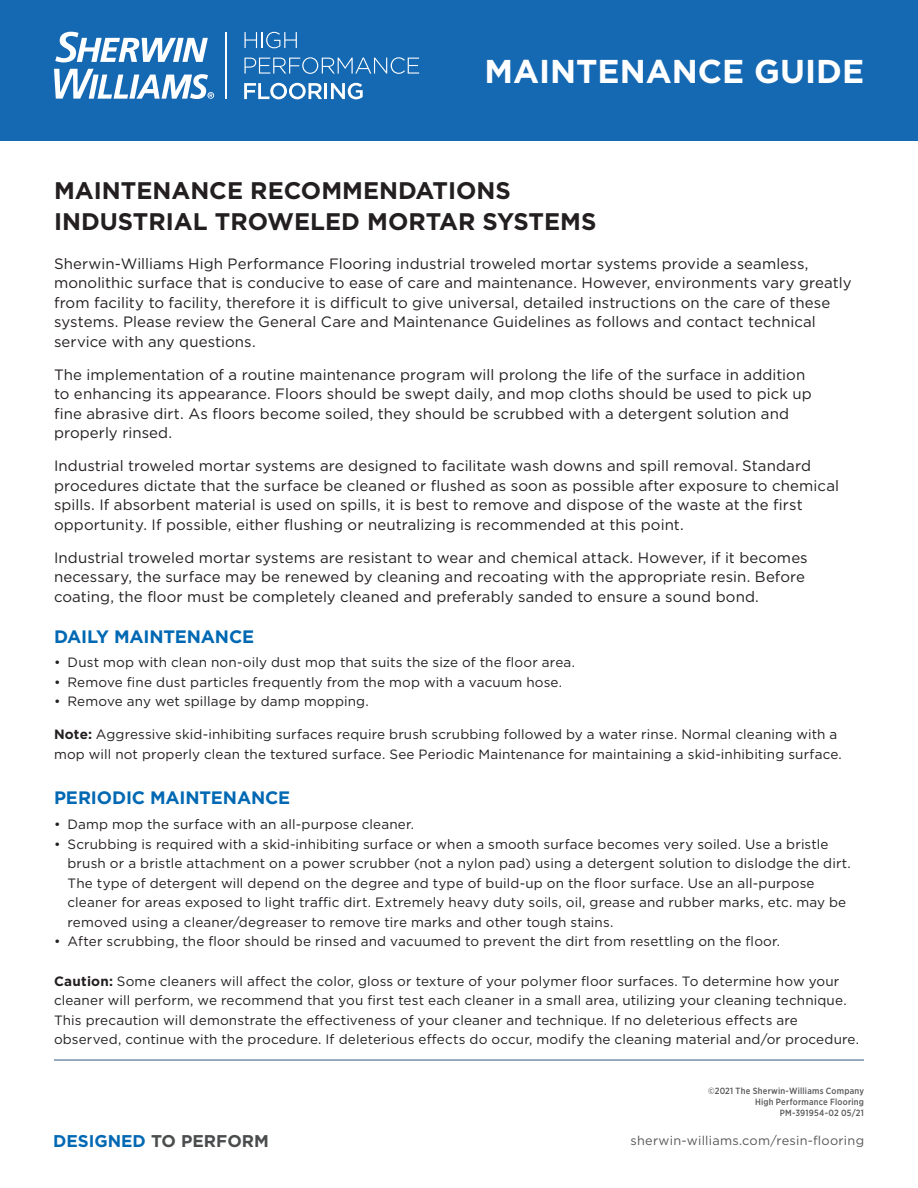
<style>
.page{position:relative;width:918px;height:1188px;background:#fff}
.page>*{position:absolute;margin:0;border:0;box-sizing:border-box;transform-origin:0 0}
.t1{font:700 33px "Gotham";color:#fff}
.t2{font:700 24px/31.5px "Gotham";color:#231f20}
.t3{font:700 18px "Gotham";letter-spacing:-.01em;color:#0168b3}
.t4{font:700 16.95px "Gotham";color:#4b4c4d}
.t5{font:15px/19.5px "Gotham";letter-spacing:.005em;color:#231f20}
.t6{font:13.5px/19.5px "Gotham";letter-spacing:.01em;color:#231f20}
.t7{font:12.75px "Gotham";letter-spacing:.02em;color:#57585a}
.t8{font:500 9px/10.8px "Gotham Narrow";letter-spacing:.025em;color:#57585a;text-align:right}
.s1{font-weight:700}
.s2{color:#0168b3}
</style>
<div class="page">
<div style="left:0;top:0;width:918px;height:140px;background:#1568b2"></div>
<svg style="left:244px;top:32px;width:53px;height:16px"></svg>
<svg style="left:244px;top:57px;width:175px;height:17px"></svg>
<svg style="left:244px;top:83px;width:119px;height:16px"></svg>
<hr style="left:226px;top:32px;width:1px;height:67px;background:#fff">
<svg style="left:55px;top:32px;width:153px;height:30px"></svg>
<svg style="left:54px;top:69px;width:160px;height:30px"></svg>
<hr style="left:54px;top:1059px;width:810px;height:2px;background:#768ea8">
<h1 class="t1" style="left:484px;top:50px;width:381px">MAINTENANCE GUIDE</h1>
<h2 class="t2" style="left:54px;top:174px;width:544px">MAINTENANCE RECOMMENDATIONS<br>INDUSTRIAL TROWELED MORTAR SYSTEMS</h2>
<p class="t5" style="left:54px;top:253px;width:799px">Sherwin-Williams High Performance Flooring industrial troweled mortar systems provide a seamless, monolithic surface that is conducive to ease of care and maintenance. However, environments vary greatly from facility to facility, therefore it is difficult to give universal, detailed instructions on the care of these systems. Please review the General Care and Maintenance Guidelines as follows and contact technical service with any questions.</p>
<p class="t5" style="left:54px;top:364px;width:759px">The implementation of a routine maintenance program will prolong the life of the surface in addition to enhancing its appearance. Floors should be swept daily, and mop cloths should be used to pick up fine abrasive dirt. As floors become soiled, they should be scrubbed with a detergent solution and properly rinsed.</p>
<p class="t5" style="left:54px;top:456px;width:787px">Industrial troweled mortar systems are designed to facilitate wash downs and spill removal. Standard procedures dictate that the surface be cleaned or flushed as soon as possible after exposure to chemical spills. If absorbent material is used on spills, it is best to remove and dispose of the waste at the first opportunity. If possible, either flushing or neutralizing is recommended at this point.</p>
<p class="t5" style="left:54px;top:547px;width:755px">Industrial troweled mortar systems are resistant to wear and chemical attack. However, if it becomes necessary, the surface may be renewed by cleaning and recoating with the appropriate resin. Before coating, the floor must be completely cleaned and preferably sanded to ensure a sound bond.</p>
<h3 class="t3" style="left:54px;top:625px;width:202px">DAILY MAINTENANCE</h3>
<p class="t6" style="left:54px;top:652px;width:523px">• Dust mop with clean non-oily dust mop that suits the size of the floor area.</p>
<p class="t6" style="left:54px;top:672px;width:510px">• Remove fine dust particles frequently from the mop with a vacuum hose.</p>
<p class="t6" style="left:54px;top:691px;width:316px">• Remove any wet spillage by damp mopping.</p>
<p class="t6" style="left:54px;top:724px;width:789px"><span class="s1">Note:</span> Aggressive skid-inhibiting surfaces require brush scrubbing followed by a water rinse. Normal cleaning with a mop will not properly clean the textured surface. See Periodic Maintenance for maintaining a skid-inhibiting surface.</p>
<h3 class="t3" style="left:54px;top:785px;width:238px">PERIODIC MAINTENANCE</h3>
<p class="t6" style="left:54px;top:814px;width:362px">• Damp mop the surface with an all-purpose cleaner.</p>
<p class="t6" style="left:68px;top:834px;width:785px;text-indent:-14px">• Scrubbing is required with a skid-inhibiting surface or when a smooth surface becomes very soiled. Use a bristle brush or a bristle attachment on a power scrubber (not a nylon pad) using a detergent solution to dislodge the dirt.<br>The type of detergent will depend on the degree and type of build-up on the floor surface. Use an all-purpose cleaner for areas exposed to light traffic dirt. Extremely heavy duty soils, oil, grease and rubber marks, etc. may be removed using a cleaner/degreaser to remove tire marks and other tough stains.</p>
<p class="t6" style="left:54px;top:931px;width:728px">• After scrubbing, the floor should be rinsed and vacuumed to prevent the dirt from resettling on the floor.</p>
<p class="t6" style="left:54px;top:971px;width:807px"><span class="s1">Caution:</span> Some cleaners will affect the color, gloss or texture of your polymer floor surfaces. To determine how your cleaner will perform, we recommend that you first test each cleaner in a small area, utilizing your cleaning technique.<br>This precaution will demonstrate the effectiveness of your cleaner and technique. If no deleterious effects are observed, continue with the procedure. If deleterious effects do occur, modify the cleaning material and/or procedure.</p>
<p class="t8" style="left:708px;top:1086px;width:157px">©2021 The Sherwin-Williams Company<br>High Performance Flooring<br>PM-391954-02 05/21</p>
<p class="t4" style="left:53px;top:1129px;width:217px"><span class="s2">DESIGNED</span> TO PERFORM</p>
<p class="t7" style="left:631px;top:1132px;width:235px">sherwin-williams.com/resin-flooring</p>
</div>
